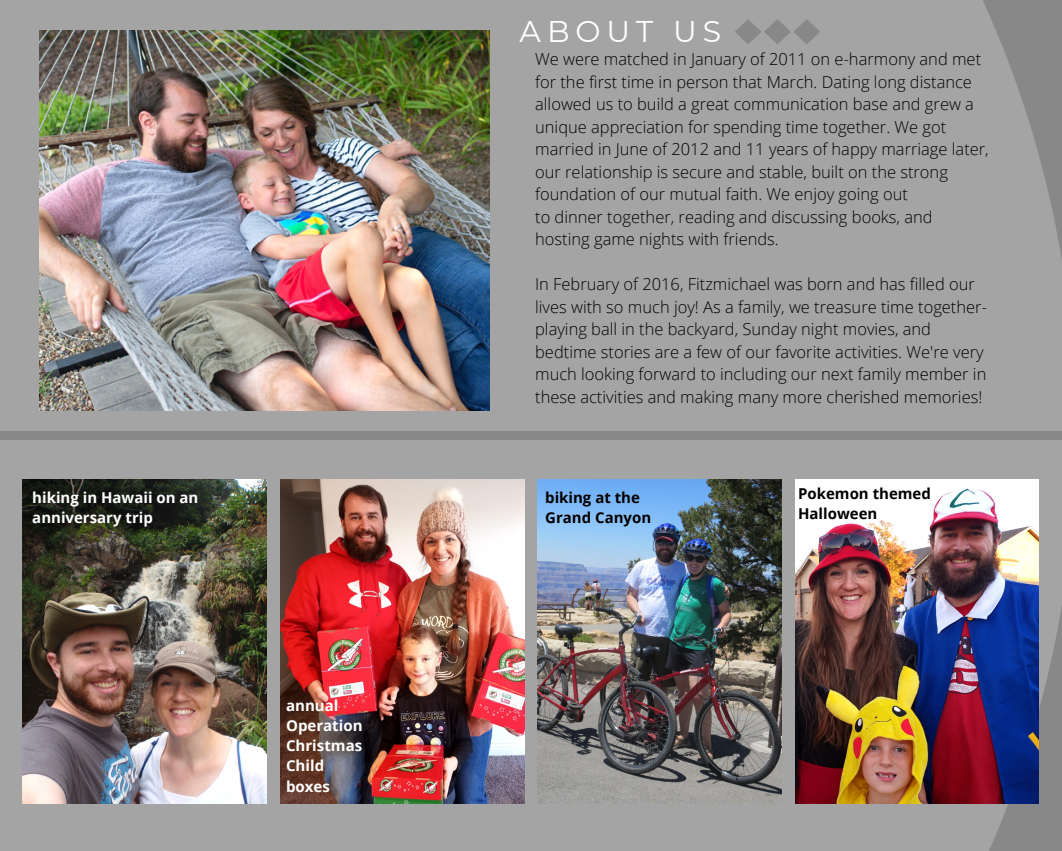
<style>
.page{position:relative;width:1062px;height:851px;background:#fff}
.page>*{position:absolute;margin:0;border:0;box-sizing:border-box;transform-origin:0 0}
.t1{font:29.85px "Montserrat";letter-spacing:.2em;color:#fff}
.t2{font:300 16.5px/22.5px "Open Sans";color:#000}
.t3{font:700 15px "Open Sans";color:#fff}
.t4{font:700 15px "Open Sans";color:#000}
</style>
<div class="page">
<div style="left:0;top:0;width:1062px;height:850px;background:#a4a4a4"></div>
<div style="left:0;top:431px;width:1062px;height:8px;background:#888"></div>
<svg style="left:735px;top:19px;width:89px;height:25px;background:#979797"></svg>
<img style="left:23px;top:480px;width:244px;height:323px">
<img style="left:280px;top:480px;width:244px;height:323px">
<img style="left:538px;top:480px;width:244px;height:323px">
<img style="left:795px;top:480px;width:244px;height:323px">
<img style="left:39px;top:30px;width:451px;height:380px">
<p class="t3" style="left:32px;top:486px;width:168px">hiking in Hawaii on an</p>
<p class="t3" style="left:32px;top:506px;width:122px">anniversary trip</p>
<p class="t3" style="left:286px;top:694px;width:54px">annual</p>
<p class="t3" style="left:286px;top:714px;width:78px">Operation</p>
<p class="t3" style="left:286px;top:735px;width:78px">Christmas</p>
<p class="t3" style="left:286px;top:755px;width:40px">Child</p>
<p class="t3" style="left:286px;top:775px;width:45px">boxes</p>
<p class="t1" style="left:520px;top:13px;width:203px">ABOUT US</p>
<p class="t2" style="left:535px;top:48px;width:447px">We were matched in January of 2011 on e-harmony and met</p>
<p class="t2" style="left:535px;top:70px;width:455px">for the first time in person that March. Dating long distance allowed us to build a great communication base and grew a unique appreciation for spending time together. We got married in June of 2012 and 11 years of happy marriage later, our relationship is secure and stable, built on the strong foundation of our mutual faith. We enjoy going out</p>
<p class="t2" style="left:535px;top:205px;width:399px">to dinner together, reading and discussing books, and</p>
<p class="t2" style="left:535px;top:227px;width:245px">hosting game nights with friends.</p>
<p class="t2" style="left:535px;top:272px;width:453px">In February of 2016, Fitzmichael was born and has filled our lives with so much joy! As a family, we treasure time together&shy;playing ball in the backyard, Sunday night movies, and bedtime stories are a few of our favorite activities. We're very much looking forward to including our next family member in these activities and making many more cherished memories!</p>
<p class="t4" style="left:545px;top:486px;width:96px">biking at the</p>
<p class="t4" style="left:545px;top:506px;width:107px">Grand Canyon</p>
<p class="t4" style="left:798px;top:483px;width:134px">Pokemon themed</p>
<p class="t4" style="left:798px;top:503px;width:81px">Halloween</p>
</div>
